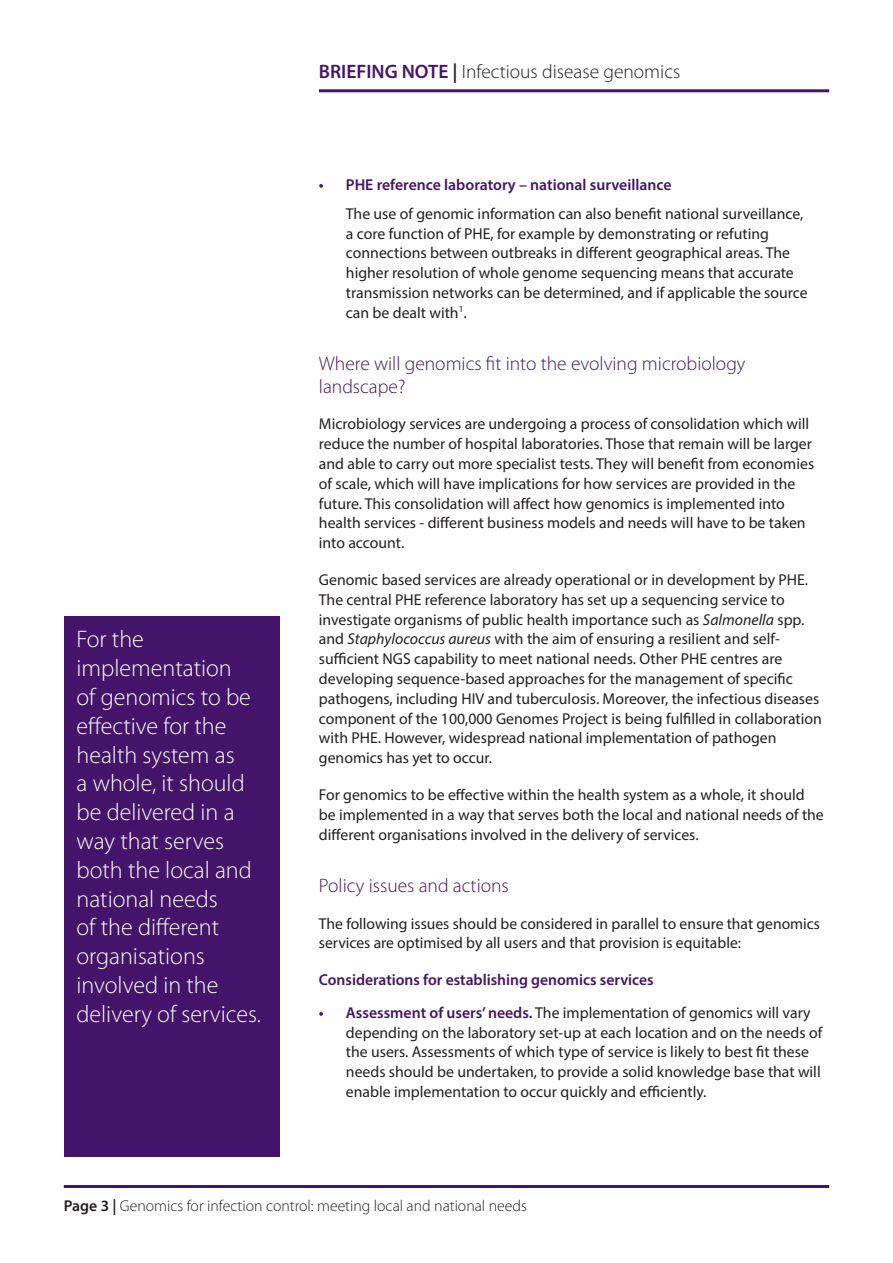
<style>
.page{position:relative;width:893px;height:1263px;background:#fff}
.page>*{position:absolute;margin:0;border:0;box-sizing:border-box;transform-origin:0 0}
.t1{font:300 24px/28.8px "Myriad Pro";color:#fff}
.Subheading_1__a{font:300 19.5px/22.5px "Myriad Pro";color:#44146b}
.t2{font:300 19.5px "Myriad Pro";color:#231f20}
.Main_text{font:15.75px/19.8px "Myriad Pro";color:#231f20}
.Subheading2{font:600 15.75px "Myriad Pro";color:#44146b}
.t3{font:300 15.75px "Myriad Pro";color:#231f20}
.s1{font-weight:600;color:#44146b}
.s2{font-weight:600}
.s3{font-style:italic}
</style>
<div class="page">
<hr style="left:64px;top:1185px;width:765px;height:3px;background:#44146b">
<hr style="left:319px;top:89px;width:510px;height:3px;background:#44146b">
<div style="left:64px;top:617px;width:215px;height:540px;background:#44146b"></div>
<p class="t1" style="left:77px;top:625px;width:186px">For the implementation<br>of genomics to be effective for the health system as<br>a whole, it should be delivered in a way that serves both the local and national needs<br>of the different organisations involved in the delivery of services.</p>
<p class="t2" style="left:319px;top:61px;width:363px"><span class="s1">BRIEFING NOTE</span> <span class="s2">|</span> Infectious disease genomics</p>
<p class="Subheading2" style="left:319px;top:175px;width:354px">• PHE reference laboratory – national surveillance</p>
<p class="Main_text" style="left:346px;top:203px;width:463px">The use of genomic information can also benefit national surveillance, a core function of PHE, for example by demonstrating or refuting connections between outbreaks in different geographical areas. The higher resolution of whole genome sequencing means that accurate transmission networks can be determined, and if applicable the source can be dealt with<sup>1</sup>.</p>
<p class="Subheading_1__a" style="left:319px;top:353px;width:428px">Where will genomics fit into the evolving microbiology landscape?</p>
<p class="Main_text" style="left:319px;top:414px;width:497px">Microbiology services are undergoing a process of consolidation which will reduce the number of hospital laboratories. Those that remain will be larger and able to carry out more specialist tests. They will benefit from economies of scale, which will have implications for how services are provided in the future. This consolidation will affect how genomics is implemented into health services - different business models and needs will have to be taken into account.</p>
<p class="Main_text" style="left:319px;top:569px;width:504px">Genomic based services are already operational or in development by PHE.<br>The central PHE reference laboratory has set up a sequencing service to investigate organisms of public health importance such as <span class="s3">Salmonella</span> spp. and <span class="s3">Staphylococcus aureus</span> with the aim of ensuring a resilient and self&shy;sufficient NGS capability to meet national needs. Other PHE centres are developing sequence-based approaches for the management of specific pathogens, including HIV and tuberculosis. Moreover, the infectious diseases component of the 100,000 Genomes Project is being fulfilled in collaboration with PHE. However, widespread national implementation of pathogen genomics has yet to occur.</p>
<p class="Main_text" style="left:319px;top:784px;width:506px">For genomics to be effective within the health system as a whole, it should be implemented in a way that serves both the local and national needs of the different organisations involved in the delivery of services.</p>
<p class="Subheading_1__a" style="left:319px;top:874px;width:191px">Policy issues and actions</p>
<p class="Main_text" style="left:319px;top:913px;width:503px">The following issues should be considered in parallel to ensure that genomics services are optimised by all users and that provision is equitable:</p>
<p class="Subheading2" style="left:319px;top:970px;width:336px">Considerations for establishing genomics services</p>
<p class="Main_text" style="left:346px;top:1002px;width:478px;text-indent:-27px"><span class="s1">• Assessment of users’ needs.</span> The implementation of genomics will vary depending on the laboratory set-up at each location and on the needs of the users. Assessments of which type of service is likely to best fit these needs should be undertaken, to provide a solid knowledge base that will enable implementation to occur quickly and efficiently.</p>
<p class="t3" style="left:64px;top:1197px;width:465px"><span class="s2">Page 3 |</span> Genomics for infection control: meeting local and national needs</p>
</div>
